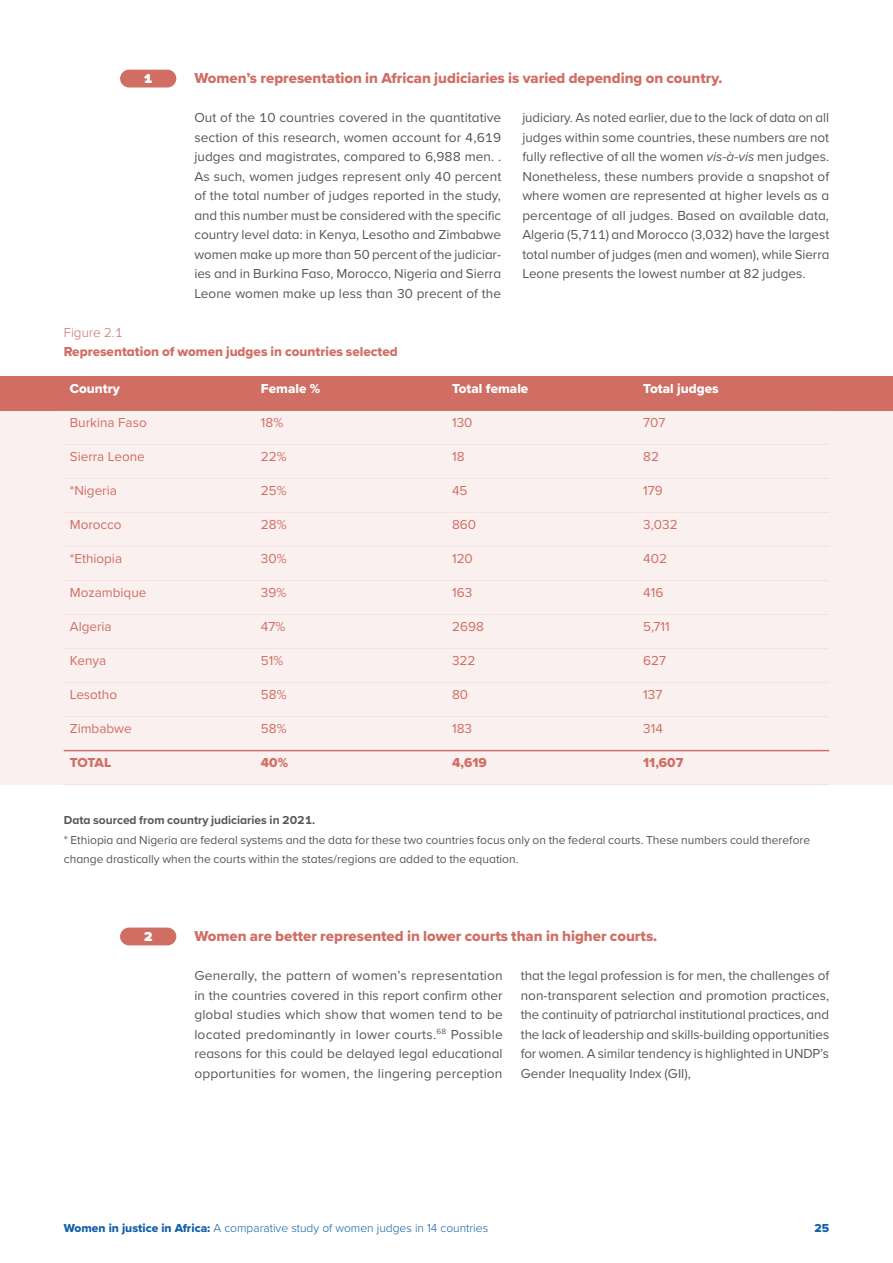
<style>
.page{position:relative;width:893px;height:1263px;background:#fff}
.page>*{position:absolute;margin:0;border:0;box-sizing:border-box;transform-origin:0 0}
.Quotes{font:15px "Proxima Nova Extrabld";color:#d06e64}
.Body{font:13.5px/19.5px "Proxima Nova";color:#575756;text-align:justify}
.t1{font:13.5px "Proxima Nova";color:#d06e64}
.Body-2{font:13.5px/19.5px "Proxima Nova Extrabld";color:#d06e64}
.t2{font:13.5px "Proxima Nova Extrabld";color:#fff}
.Body_Bullet{font:900 13.5px "Proxima Nova";color:#fff}
.Body-3{font:12px/19.5px "Proxima Nova";color:#575756}
.t3{font:300 12px "Proxima Nova";color:#1260aa}
.t4{font:12px "Proxima Nova Extrabld";color:#1260aa}
.s1{font-style:italic}
.s2{font-family:"Proxima Nova";font-weight:300}
.s3{font-weight:700}
.s4{font-family:"Proxima Nova Extrabld";font-weight:400}
</style>
<div class="page">
<div style="left:0;top:411px;width:893px;height:374px;background:#faf0ef"></div>
<div style="left:0;top:376px;width:893px;height:35px;background:#d06e64"></div>
<svg style="left:64px;top:749px;width:765px;height:3px"></svg>
<hr style="left:64px;top:444px;width:191px;height:1px;background:#f6e2e0">
<hr style="left:255px;top:444px;width:191px;height:1px;background:#f6e2e0">
<hr style="left:446px;top:444px;width:191px;height:1px;background:#f6e2e0">
<hr style="left:637px;top:444px;width:192px;height:1px;background:#f6e2e0">
<hr style="left:64px;top:478px;width:191px;height:1px;background:#f6e2e0">
<hr style="left:255px;top:478px;width:191px;height:1px;background:#f6e2e0">
<hr style="left:446px;top:478px;width:191px;height:1px;background:#f6e2e0">
<hr style="left:637px;top:478px;width:192px;height:1px;background:#f6e2e0">
<hr style="left:64px;top:512px;width:191px;height:1px;background:#f6e2e0">
<hr style="left:255px;top:512px;width:191px;height:1px;background:#f6e2e0">
<hr style="left:446px;top:512px;width:191px;height:1px;background:#f6e2e0">
<hr style="left:637px;top:512px;width:192px;height:1px;background:#f6e2e0">
<hr style="left:64px;top:546px;width:191px;height:1px;background:#f6e2e0">
<hr style="left:255px;top:546px;width:191px;height:1px;background:#f6e2e0">
<hr style="left:446px;top:546px;width:191px;height:1px;background:#f6e2e0">
<hr style="left:637px;top:546px;width:192px;height:1px;background:#f6e2e0">
<hr style="left:64px;top:580px;width:191px;height:1px;background:#f6e2e0">
<hr style="left:255px;top:580px;width:191px;height:1px;background:#f6e2e0">
<hr style="left:446px;top:580px;width:191px;height:1px;background:#f6e2e0">
<hr style="left:637px;top:580px;width:192px;height:1px;background:#f6e2e0">
<hr style="left:64px;top:614px;width:191px;height:1px;background:#f6e2e0">
<hr style="left:255px;top:614px;width:191px;height:1px;background:#f6e2e0">
<hr style="left:446px;top:614px;width:191px;height:1px;background:#f6e2e0">
<hr style="left:637px;top:614px;width:192px;height:1px;background:#f6e2e0">
<hr style="left:64px;top:648px;width:191px;height:1px;background:#f6e2e0">
<hr style="left:255px;top:648px;width:191px;height:1px;background:#f6e2e0">
<hr style="left:446px;top:648px;width:191px;height:1px;background:#f6e2e0">
<hr style="left:637px;top:648px;width:192px;height:1px;background:#f6e2e0">
<hr style="left:64px;top:682px;width:191px;height:1px;background:#f6e2e0">
<hr style="left:255px;top:682px;width:191px;height:1px;background:#f6e2e0">
<hr style="left:446px;top:682px;width:191px;height:1px;background:#f6e2e0">
<hr style="left:637px;top:682px;width:192px;height:1px;background:#f6e2e0">
<hr style="left:64px;top:716px;width:191px;height:1px;background:#f6e2e0">
<hr style="left:255px;top:716px;width:191px;height:1px;background:#f6e2e0">
<hr style="left:446px;top:716px;width:191px;height:1px;background:#f6e2e0">
<hr style="left:637px;top:716px;width:192px;height:1px;background:#f6e2e0">
<hr style="left:64px;top:784px;width:191px;height:1px;background:#f6e2e0">
<hr style="left:255px;top:784px;width:191px;height:1px;background:#f6e2e0">
<hr style="left:446px;top:784px;width:191px;height:1px;background:#f6e2e0">
<hr style="left:637px;top:784px;width:192px;height:1px;background:#f6e2e0">
<hr style="left:64px;top:750px;width:191px;height:1px;background:#d06e64">
<hr style="left:255px;top:750px;width:191px;height:1px;background:#d06e64">
<hr style="left:446px;top:750px;width:191px;height:1px;background:#d06e64">
<hr style="left:637px;top:750px;width:192px;height:1px;background:#d06e64">
<div style="left:120px;top:70px;width:56px;height:17px;background:#d06e64;border-radius:9px"></div>
<div style="left:120px;top:927px;width:56px;height:18px;background:#d06e64;border-radius:9px"></div>
<p class="Body_Bullet" style="left:144px;top:69px;width:10px">1</p>
<p class="Quotes" style="left:194px;top:67px;width:530px">Women’s representation in African judiciaries is varied depending on country.</p>
<p class="Body" style="left:194px;top:107px;width:309px">Out of the 10 countries covered in the quantitative section of this research, women account for 4,619 judges and magistrates, compared to 6,988 men. .<br>As such, women judges represent only 40 percent of the total number of judges reported in the study, and this number must be considered with the specific country level data: in Kenya, Lesotho and Zimbabwe women make up more than 50 percent of the judiciar&shy;ies and in Burkina Faso, Morocco, Nigeria and Sierra Leone women make up less than 30 precent of the</p>
<p class="Body" style="left:522px;top:107px;width:308px">judiciary. As noted earlier, due to the lack of data on all judges within some countries, these numbers are not fully reflective of all the women <span class="s1">vis-à-vis</span> men judges.<br>Nonetheless, these numbers provide a snapshot of where women are represented at higher levels as a percentage of all judges. Based on available data, Algeria (5,711) and Morocco (3,032) have the largest total number of judges (men and women), while Sierra Leone presents the lowest number at 82 judges.</p>
<p class="Body-2" style="left:64px;top:322px;width:336px"><span class="s2">Figure 2.1<br></span>Representation of women judges in countries selected</p>
<p class="t2" style="left:70px;top:378px;width:52px">Country</p>
<p class="t2" style="left:261px;top:378px;width:61px">Female %</p>
<p class="t2" style="left:452px;top:378px;width:78px">Total female</p>
<p class="t2" style="left:643px;top:378px;width:77px">Total judges</p>
<p class="t1" style="left:70px;top:412px;width:78px">Burkina Faso</p>
<p class="t1" style="left:261px;top:412px;width:24px">18%</p>
<p class="t1" style="left:452px;top:412px;width:22px">130</p>
<p class="t1" style="left:643px;top:412px;width:24px">707</p>
<p class="t1" style="left:70px;top:446px;width:77px">Sierra Leone</p>
<p class="t1" style="left:261px;top:446px;width:27px">22%</p>
<p class="t1" style="left:452px;top:446px;width:14px">18</p>
<p class="t1" style="left:643px;top:446px;width:17px">82</p>
<p class="t1" style="left:70px;top:480px;width:49px">*Nigeria</p>
<p class="t1" style="left:261px;top:480px;width:27px">25%</p>
<p class="t1" style="left:452px;top:480px;width:17px">45</p>
<p class="t1" style="left:643px;top:480px;width:21px">179</p>
<p class="t1" style="left:70px;top:515px;width:53px">Morocco</p>
<p class="t1" style="left:261px;top:515px;width:27px">28%</p>
<p class="t1" style="left:452px;top:515px;width:26px">860</p>
<p class="t1" style="left:643px;top:515px;width:36px">3,032</p>
<p class="t1" style="left:70px;top:549px;width:54px">*Ethiopia</p>
<p class="t1" style="left:261px;top:549px;width:27px">30%</p>
<p class="t1" style="left:452px;top:549px;width:22px">120</p>
<p class="t1" style="left:643px;top:549px;width:25px">402</p>
<p class="t1" style="left:70px;top:583px;width:78px">Mozambique</p>
<p class="t1" style="left:261px;top:583px;width:27px">39%</p>
<p class="t1" style="left:452px;top:583px;width:22px">163</p>
<p class="t1" style="left:643px;top:583px;width:22px">416</p>
<p class="t1" style="left:70px;top:617px;width:43px">Algeria</p>
<p class="t1" style="left:261px;top:617px;width:26px">47%</p>
<p class="t1" style="left:452px;top:617px;width:33px">2698</p>
<p class="t1" style="left:643px;top:617px;width:28px">5,711</p>
<p class="t1" style="left:70px;top:651px;width:38px">Kenya</p>
<p class="t1" style="left:261px;top:651px;width:24px">51%</p>
<p class="t1" style="left:452px;top:651px;width:25px">322</p>
<p class="t1" style="left:643px;top:651px;width:24px">627</p>
<p class="t1" style="left:70px;top:685px;width:49px">Lesotho</p>
<p class="t1" style="left:261px;top:685px;width:27px">58%</p>
<p class="t1" style="left:452px;top:685px;width:18px">80</p>
<p class="t1" style="left:643px;top:685px;width:21px">137</p>
<p class="t1" style="left:70px;top:719px;width:63px">Zimbabwe</p>
<p class="t1" style="left:261px;top:719px;width:27px">58%</p>
<p class="t1" style="left:452px;top:719px;width:21px">183</p>
<p class="t1" style="left:643px;top:719px;width:21px">314</p>
<p class="Body-2" style="left:70px;top:753px;width:43px">TOTAL</p>
<p class="Body-2" style="left:261px;top:753px;width:29px">40%</p>
<p class="Body-2" style="left:452px;top:753px;width:36px">4,619</p>
<p class="Body-2" style="left:643px;top:753px;width:42px">11,607</p>
<p class="Body-3" style="left:64px;top:810px;width:748px"><span class="s3">Data sourced from country judiciaries in 2021.<br></span>* Ethiopia and Nigeria are federal systems and the data for these two countries focus only on the federal courts. These numbers could therefore change drastically when the courts within the states/regions are added to the equation.</p>
<p class="Body_Bullet" style="left:144px;top:927px;width:10px">2</p>
<p class="Quotes" style="left:194px;top:925px;width:464px">Women are better represented in lower courts than in higher courts.</p>
<p class="Body" style="left:194px;top:965px;width:310px">Generally, the pattern of women’s representation in the countries covered in this report confirm other global studies which show that women tend to be located predominantly in lower courts.<sup>68</sup> Possible reasons for this could be delayed legal educational opportunities for women, the lingering perception</p>
<p class="Body" style="left:521px;top:965px;width:310px">that the legal profession is for men, the challenges of non-transparent selection and promotion practices, the continuity of patriarchal institutional practices, and the lack of leadership and skills-building opportunities for women. A similar tendency is highlighted in UNDP’s Gender Inequality Index (GII),</p>
<p class="t3" style="left:64px;top:1219px;width:426px"><span class="s4">Women in justice in Africa:</span> A comparative study of women judges in 14 countries</p>
<p class="t4" style="left:814px;top:1219px;width:16px">25</p>
</div>
